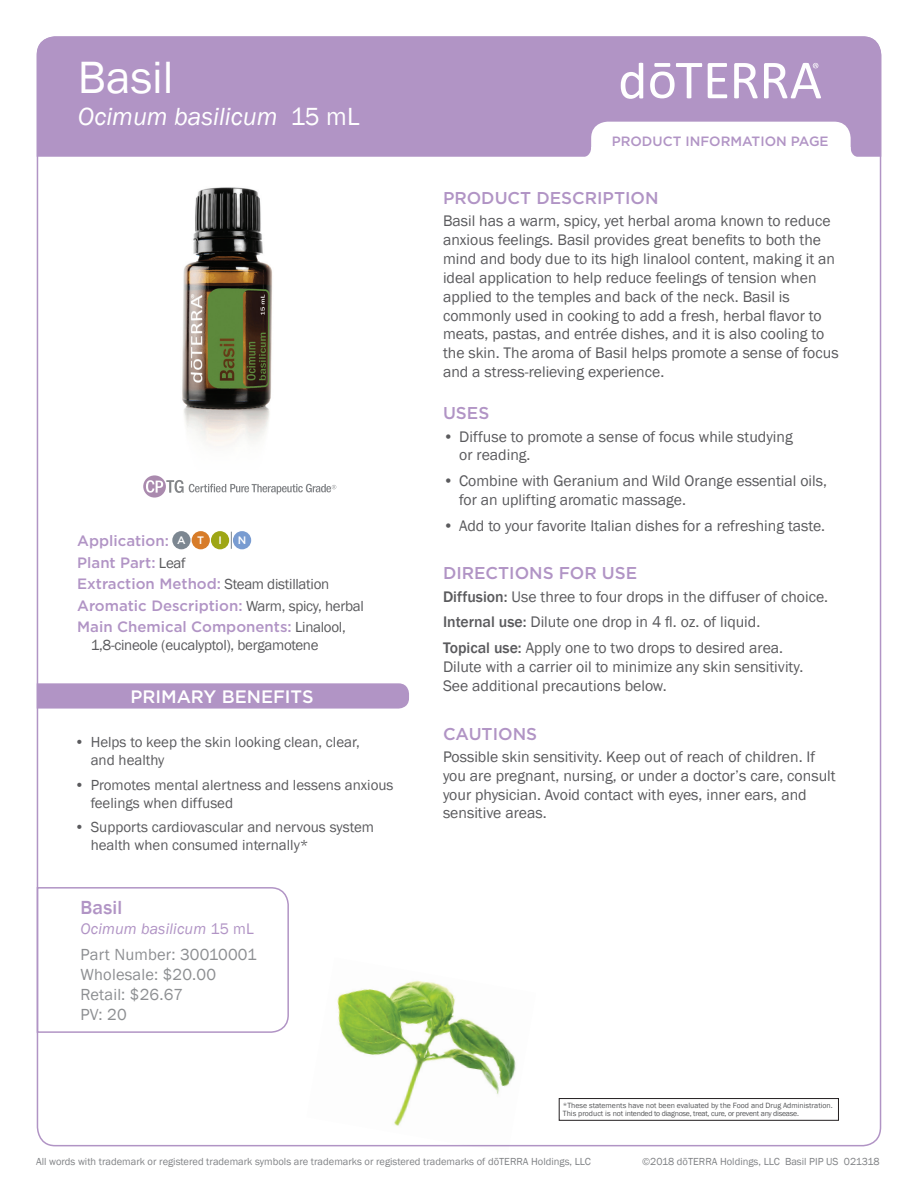
<style>
.page{position:relative;width:918px;height:1188px;background:#fff}
.page>*{position:absolute;margin:0;border:0;box-sizing:border-box;transform-origin:0 0}
.Main_H1{font:46.5px "Franklin Gothic";color:#fff}
.Main_H2{font:italic 25.5px "Franklin Gothic";color:#fff}
.Tag_H1{font:500 19.5px "Franklin Gothic";letter-spacing:.01em;color:#b194c5}
.t1{font:500 18px "Gotham";color:#fff}
.Purple_Headers{font:500 17.1px "Gotham";color:#b194c5}
.Tag_details{font:16.5px "Franklin Gothic";letter-spacing:.01em;color:#8d8f92}
.Body{font:15.75px/18.9px "Franklin Gothic";color:#5a5a5d}
.Directions_Bold_Attr{font:15.75px/18.9px "Franklin Gothic";color:#5a5a5d}
.Tag_H2{font:italic 15.75px "Franklin Gothic";letter-spacing:.01em;color:#b194c5}
.Oil_Attribute_Panel{font:15px/18px "Franklin Gothic";color:#5a5a5d}
.Oil_Attribute_Panel-2{font:500 15px "Gotham";color:#b194c5}
.Oil_Attribute_Panel-3{font:15px/18px "Franklin Gothic";letter-spacing:-.02em;color:#5a5a5d}
.t2{font:500 13.5px "Gotham";color:#b194c5}
.Table_names{font:500 10.8px "Gotham";color:#fff}
.t3{font:10.5px "Franklin Gothic";color:#808285}
.t4{font:7.8px/8.6px "Franklin Gothic";color:#57585a}
.s1{font-style:normal}
.s2{font-family:"Franklin Gothic";font-weight:400;color:#5a5a5d}
.s3{font-family:"Gotham";font-weight:500;color:#b194c5}
.s4{font-weight:500}
</style>
<div class="page">
<div style="left:37px;top:36px;width:844px;height:121px;background:#b194c5"></div>
<svg style="left:734px;top:63px;width:24px;height:35px"></svg>
<svg style="left:708px;top:63px;width:19px;height:35px"></svg>
<svg style="left:650px;top:63px;width:52px;height:35px"></svg>
<svg style="left:621px;top:63px;width:22px;height:36px"></svg>
<svg style="left:764px;top:63px;width:57px;height:35px"></svg>
<svg style="left:581px;top:122px;width:280px;height:35px"></svg>
<div style="left:559px;top:1098px;width:280px;height:22px;border:1px solid #231f20"></div>
<svg style="left:143px;top:475px;width:193px;height:23px"></svg>
<img style="left:182px;top:187px;width:90px;height:259px">
<svg style="left:231px;top:532px;width:1px;height:17px"></svg>
<div style="left:172px;top:531px;width:19px;height:18px;background:#7c8791;border-radius:50%"></div>
<div style="left:192px;top:531px;width:18px;height:18px;background:#d77c29;border-radius:50%"></div>
<div style="left:211px;top:531px;width:18px;height:18px;background:#9ea615;border-radius:50%"></div>
<div style="left:233px;top:531px;width:18px;height:18px;background:#799cd1;border-radius:50%"></div>
<svg style="left:37px;top:683px;width:372px;height:26px;background:#b397c6"></svg>
<svg style="left:36px;top:886px;width:253px;height:148px"></svg>
<img style="left:306px;top:980px;width:230px;height:167px">
<p class="Main_H1" style="left:78px;top:49px;width:97px">Basil</p>
<p class="Main_H2" style="left:78px;top:101px;width:283px">Ocimum basilicum <span class="s1">15 mL</span></p>
<p class="Oil_Attribute_Panel-2" style="left:77px;top:531px;width:93px">Application:</p>
<p class="Table_names" style="left:177px;top:533px;width:10px">A</p>
<p class="Table_names" style="left:197px;top:533px;width:8px">T</p>
<p class="Table_names" style="left:218px;top:533px;width:5px">I</p>
<p class="Table_names" style="left:238px;top:533px;width:10px">N</p>
<p class="Oil_Attribute_Panel-2" style="left:77px;top:553px;width:110px">Plant Part: <span class="s2">Leaf</span></p>
<p class="Oil_Attribute_Panel-2" style="left:77px;top:574px;width:254px">Extraction Method: <span class="s2">Steam distillation</span></p>
<p class="Oil_Attribute_Panel-2" style="left:77px;top:595px;width:288px">Aromatic Description: <span class="s2">Warm, spicy, herbal</span></p>
<p class="Oil_Attribute_Panel-3" style="left:91px;top:618px;width:257px;text-indent:-14px"><span class="s3">Main Chemical Components:</span> Linalool,<br>1,8-cineole (eucalyptol), bergamotene</p>
<p class="t1" style="left:130px;top:685px;width:185px">PRIMARY BENEFITS</p>
<p class="Oil_Attribute_Panel" style="left:91px;top:733px;width:271px;text-indent:-16px">• Helps to keep the skin looking clean, clear, and healthy</p>
<p class="Oil_Attribute_Panel" style="left:91px;top:776px;width:304px;text-indent:-16px">• Promotes mental alertness and lessens anxious feelings when diffused</p>
<p class="Oil_Attribute_Panel" style="left:91px;top:819px;width:285px;text-indent:-16px">• Supports cardiovascular and nervous system health when consumed internally*</p>
<p class="Tag_H1" style="left:81px;top:896px;width:43px">Basil</p>
<p class="Tag_H2" style="left:81px;top:918px;width:175px">Ocimum basilicum <span class="s1">15 mL</span></p>
<p class="Tag_details" style="left:81px;top:944px;width:178px">Part Number: 30010001</p>
<p class="Tag_details" style="left:81px;top:964px;width:137px">Wholesale: $20.00</p>
<p class="Tag_details" style="left:81px;top:984px;width:104px">Retail: $26.67</p>
<p class="Tag_details" style="left:81px;top:1004px;width:48px">PV: 20</p>
<p class="t2" style="left:612px;top:132px;width:218px">PRODUCT INFORMATION PAGE</p>
<p class="Purple_Headers" style="left:443px;top:187px;width:217px">PRODUCT DESCRIPTION</p>
<p class="Body" style="left:443px;top:212px;width:397px">Basil has a warm, spicy, yet herbal aroma known to reduce anxious feelings. Basil provides great benefits to both the mind and body due to its high linalool content, making it an ideal application to help reduce feelings of tension when applied to the temples and back of the neck. Basil is commonly used in cooking to add a fresh, herbal flavor to meats, pastas, and entrée dishes, and it is also cooling to the skin. The aroma of Basil helps promote a sense of focus and a stress-relieving experience.</p>
<p class="Purple_Headers" style="left:443px;top:402px;width:48px">USES</p>
<p class="Body" style="left:459px;top:427px;width:335px;text-indent:-16px">• Diffuse to promote a sense of focus while studying or reading.</p>
<p class="Body" style="left:459px;top:472px;width:369px;text-indent:-16px">• Combine with Geranium and Wild Orange essential oils, for an uplifting aromatic massage.</p>
<p class="Body" style="left:443px;top:516px;width:384px">• Add to your favorite Italian dishes for a refreshing taste.</p>
<p class="Purple_Headers" style="left:443px;top:562px;width:196px">DIRECTIONS FOR USE</p>
<p class="Directions_Bold_Attr" style="left:443px;top:587px;width:387px"><span class="s4">Diffusion:</span> Use three to four drops in the diffuser of choice.</p>
<p class="Directions_Bold_Attr" style="left:443px;top:613px;width:319px"><span class="s4">Internal use:</span> Dilute one drop in 4 fl. oz. of liquid.</p>
<p class="Directions_Bold_Attr" style="left:443px;top:639px;width:362px"><span class="s4">Topical use:</span> Apply one to two drops to desired area.<br>Dilute with a carrier oil to minimize any skin sensitivity.<br>See additional precautions below.</p>
<p class="Purple_Headers" style="left:443px;top:722px;width:96px">CAUTIONS</p>
<p class="Body" style="left:443px;top:747px;width:394px">Possible skin sensitivity. Keep out of reach of children. If you are pregnant, nursing, or under a doctor’s care, consult your physician. Avoid contact with eyes, inner ears, and sensitive areas.</p>
<p class="t4" style="left:563px;top:1101px;width:271px">*These statements have not been evaluated by the Food and Drug Administration.<br>This product is not intended to diagnose, treat, cure, or prevent any disease.</p>
<p class="t3" style="left:36px;top:1155px;width:556px">All words with trademark or registered trademark symbols are trademarks or registered trademarks of dōTERRA Holdings, LLC</p>
<p class="t3" style="left:642px;top:1155px;width:239px">©2018 dōTERRA Holdings, LLC Basil PIP US 021318</p>
</div>
